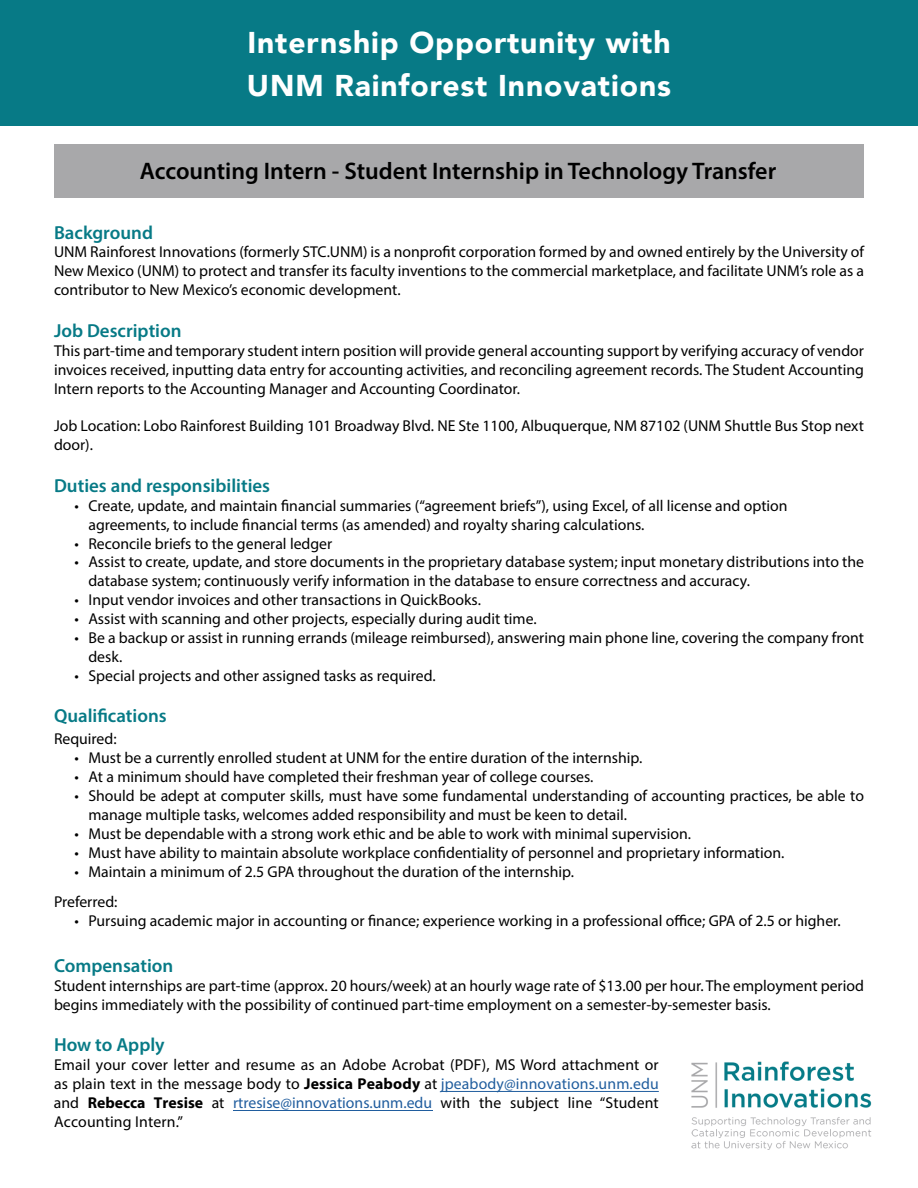
<style>
.page{position:relative;width:918px;height:1188px;background:#fff}
.page>*{position:absolute;margin:0;border:0;box-sizing:border-box;transform-origin:0 0}
.t1{font:900 30px/43.5px "Avenir";letter-spacing:.03em;color:#fff}
.t2{font:600 24px "Myriad Pro";color:#000}
.t3{font:600 18.9px "Myriad Pro";color:#077a86}
.t4{font:15.75px/18.9px "Myriad Pro";color:#000}
.s1{font-weight:700}
.s2{color:#215e9e}
.s3{color:#205d9e}
</style>
<div class="page">
<div style="left:54px;top:144px;width:810px;height:54px;background:#a8a8aa"></div>
<div style="left:0;top:0;width:918px;height:126px;background:#077a86"></div>
<hr style="left:233px;top:1111px;width:199px;height:1px;background:#205d9e">
<hr style="left:441px;top:1091px;width:218px;height:1px;background:#215e9e">
<img style="left:691px;top:1061px;width:181px;height:89px">
<h1 class="t1" style="left:247px;top:20px;width:426px">Internship Opportunity with<br>UNM Rainforest Innovations</h1>
<h2 class="t2" style="left:140px;top:155px;width:638px">Accounting Intern - Student Internship in Technology Transfer</h2>
<p class="t3" style="left:54px;top:220px;width:101px">Background</p>
<p class="t4" style="left:54px;top:242px;width:812px;text-align:justify">UNM Rainforest Innovations (formerly STC.UNM) is a nonprofit corporation formed by and owned entirely by the University of New Mexico (UNM) to protect and transfer its faculty inventions to the commercial marketplace, and facilitate UNM’s role as a contributor to New Mexico’s economic development.</p>
<p class="t3" style="left:54px;top:318px;width:129px">Job Description</p>
<p class="t4" style="left:54px;top:341px;width:812px;text-align:justify">This part-time and temporary student intern position will provide general accounting support by verifying accuracy of vendor invoices received, inputting data entry for accounting activities, and reconciling agreement records. The Student Accounting Intern reports to the Accounting Manager and Accounting Coordinator.</p>
<p class="t4" style="left:54px;top:416px;width:812px">Job Location: Lobo Rainforest Building 101 Broadway Blvd. NE Ste 1100, Albuquerque, NM 87102 (UNM Shuttle Bus Stop next door).</p>
<p class="t3" style="left:54px;top:473px;width:218px">Duties and responsibilities</p>
<p class="t4" style="left:88px;top:496px;width:701px;text-indent:-14px">• Create, update, and maintain financial summaries (“agreement briefs”), using Excel, of all license and option agreements, to include financial terms (as amended) and royalty sharing calculations.</p>
<p class="t4" style="left:74px;top:534px;width:259px">• Reconcile briefs to the general ledger</p>
<p class="t4" style="left:88px;top:552px;width:777px;text-indent:-14px">• Assist to create, update, and store documents in the proprietary database system; input monetary distributions into the database system; continuously verify information in the database to ensure correctness and accuracy.</p>
<p class="t4" style="left:74px;top:590px;width:408px">• Input vendor invoices and other transactions in QuickBooks.</p>
<p class="t4" style="left:74px;top:609px;width:464px">• Assist with scanning and other projects, especially during audit time.</p>
<p class="t4" style="left:88px;top:628px;width:777px;text-indent:-14px">• Be a backup or assist in running errands (mileage reimbursed), answering main phone line, covering the company front desk.</p>
<p class="t4" style="left:74px;top:666px;width:363px">• Special projects and other assigned tasks as required.</p>
<p class="t3" style="left:54px;top:704px;width:114px">Qualifications</p>
<p class="t4" style="left:54px;top:729px;width:64px">Required:</p>
<p class="t4" style="left:74px;top:748px;width:569px">• Must be a currently enrolled student at UNM for the entire duration of the internship.</p>
<p class="t4" style="left:74px;top:767px;width:521px">• At a minimum should have completed their freshman year of college courses.</p>
<p class="t4" style="left:88px;top:786px;width:777px;text-indent:-14px">• Should be adept at computer skills, must have some fundamental understanding of accounting practices, be able to manage multiple tasks, welcomes added responsibility and must be keen to detail.</p>
<p class="t4" style="left:74px;top:824px;width:618px">• Must be dependable with a strong work ethic and be able to work with minimal supervision.</p>
<p class="t4" style="left:74px;top:843px;width:712px">• Must have ability to maintain absolute workplace confidentiality of personnel and proprietary information.</p>
<p class="t4" style="left:54px;top:856px;width:522px;line-height:29.8px;text-indent:20px">• Maintain a minimum of 2.5 GPA throughout the duration of the internship.<br>Preferred:</p>
<p class="t4" style="left:74px;top:911px;width:768px">• Pursuing academic major in accounting or finance; experience working in a professional office; GPA of 2.5 or higher.</p>
<p class="t3" style="left:54px;top:954px;width:121px">Compensation</p>
<p class="t4" style="left:54px;top:976px;width:812px">Student internships are part-time (approx. 20 hours/week) at an hourly wage rate of $13.00 per hour. The employment period begins immediately with the possibility of continued part-time employment on a semester-by-semester basis.</p>
<p class="t3" style="left:54px;top:1033px;width:112px">How to Apply</p>
<p class="t4" style="left:54px;top:1055px;width:606px;text-align:justify">Email your cover letter and resume as an Adobe Acrobat (PDF), MS Word attachment or as plain text in the message body to <span class="s1">Jessica Peabody</span> at <span class="s2">jpeabody@innovations.unm.edu </span>and <span class="s1">Rebecca Tresise</span> at <span class="s3">rtresise@innovations.unm.edu</span> with the subject line “Student Accounting Intern.”</p>
</div>
